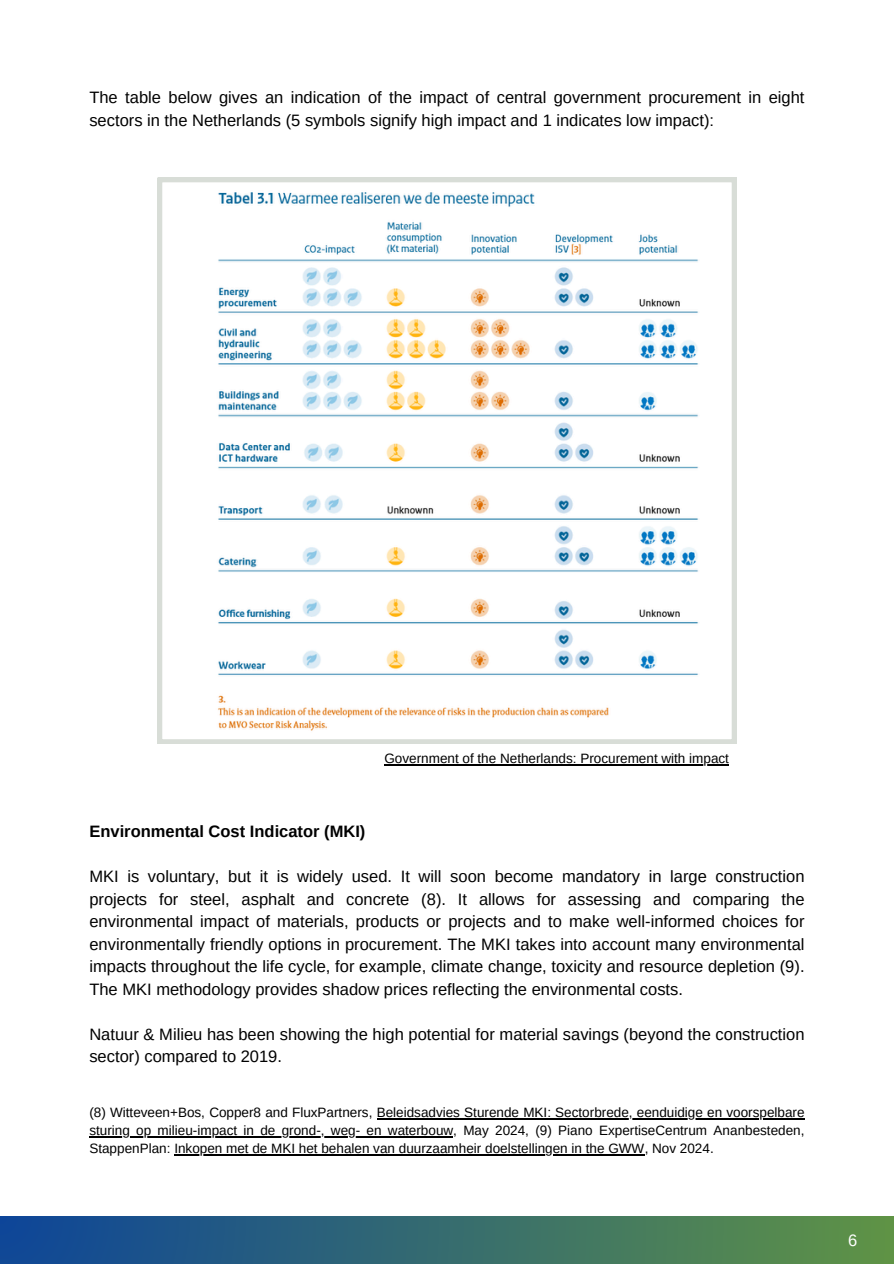
<style>
.page{position:relative;width:894px;height:1264px;background:#fff}
.page>*{position:absolute;margin:0;border:0;box-sizing:border-box;transform-origin:0 0}
.t1{font:16.5px/22.5px "Arimo";color:#000}
.t2{font:700 16.5px "Arimo";color:#000}
.t3{font:16.5px "Arimo";color:#fff}
.t4{font:13.5px/18px "Arimo";color:#000;text-align:justify}
</style>
<div class="page">
<div style="left:0;top:1216px;width:893px;height:47px;background:linear-gradient(to right,#0d4599,#5f9345)"></div>
<svg style="left:158px;top:178px;width:578px;height:565px"></svg>
<hr style="left:376px;top:1118px;width:428px;height:1px;background:#000">
<hr style="left:89px;top:1136px;width:364px;height:1px;background:#000">
<hr style="left:174px;top:1154px;width:470px;height:1px;background:#000">
<hr style="left:384px;top:764px;width:345px;height:1px;background:#000">
<p class="t1" style="left:89px;top:86px;width:716px">The table below gives an indication of the impact of central government procurement in eight sectors in the Netherlands (5 symbols signify high impact and 1 indicates low impact):</p>
<p class="t4" style="left:384px;top:749px;width:346px">Government of the Netherlands: Procurement with impact</p>
<p class="t2" style="left:89px;top:822px;width:277px">Environmental Cost Indicator (MKI)</p>
<p class="t1" style="left:89px;top:865px;width:716px;text-align:justify">MKI is voluntary, but it is widely used. It will soon become mandatory in large construction projects for steel, asphalt and concrete (8). It allows for assessing and comparing the environmental impact of materials, products or projects and to make well-informed choices for environmentally friendly options in procurement. The MKI takes into account many environmental impacts throughout the life cycle, for example, climate change, toxicity and resource depletion (9).<br>The MKI methodology provides shadow prices reflecting the environmental costs.</p>
<p class="t1" style="left:89px;top:1022px;width:716px">Natuur &amp; Milieu has been showing the high potential for material savings (beyond the construction sector) compared to 2019.</p>
<p class="t4" style="left:89px;top:1103px;width:716px">(8) Witteveen+Bos, Copper8 and FluxPartners, Beleidsadvies Sturende MKI: Sectorbrede, eenduidige en voorspelbare sturing op milieu-impact in de grond-, weg- en waterbouw, May 2024, (9) Piano ExpertiseCentrum Ananbesteden, StappenPlan: Inkopen met de MKI het behalen van duurzaamheir doelstellingen in the GWW, Nov 2024.</p>
<p class="t3" style="left:848px;top:1230px;width:11px">6</p>
</div>
